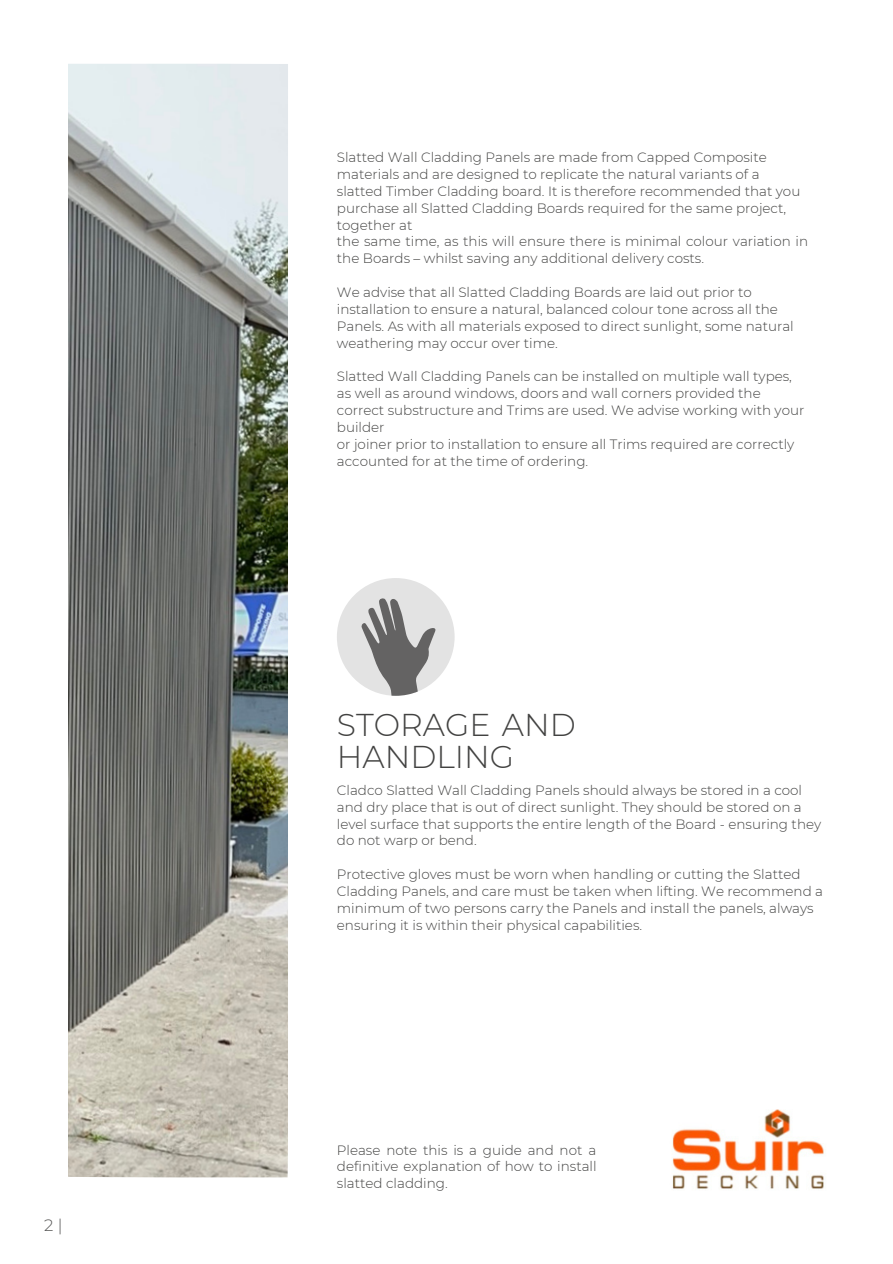
<style>
.page{position:relative;width:893px;height:1264px;background:#fff}
.page>*{position:absolute;margin:0;border:0;box-sizing:border-box;transform-origin:0 0}
.t1{font:300 31.5px/31.5px "Montserrat";color:#424241}
.t2{font:300 16.5px "Montserrat";color:#575756}
.t3{font:300 13.5px/16.8px "Montserrat";color:#424241}
</style>
<div class="page">
<img style="left:68px;top:64px;width:220px;height:1113px">
<div style="left:337px;top:578px;width:117px;height:117px;background:#e3e3e3;border-radius:50%"></div>
<svg style="left:361px;top:598px;width:75px;height:98px"></svg>
<img style="left:672px;top:1109px;width:152px;height:80px">
<p class="t2" style="left:44px;top:1214px;width:20px">2 |</p>
<p class="t3" style="left:337px;top:149px;width:473px">Slatted Wall Cladding Panels are made from Capped Composite materials and are designed to replicate the natural variants of a slatted Timber Cladding board. It is therefore recommended that you purchase all Slatted Cladding Boards required for the same project, together at<br>the same time, as this will ensure there is minimal colour variation in the Boards – whilst saving any additional delivery costs.</p>
<p class="t3" style="left:337px;top:284px;width:458px">We advise that all Slatted Cladding Boards are laid out prior to installation to ensure a natural, balanced colour tone across all the Panels. As with all materials exposed to direct sunlight, some natural weathering may occur over time.</p>
<p class="t3" style="left:337px;top:368px;width:469px">Slatted Wall Cladding Panels can be installed on multiple wall types, as well as around windows, doors and wall corners provided the correct substructure and Trims are used. We advise working with your builder<br>or joiner prior to installation to ensure all Trims required are correctly accounted for at the time of ordering.</p>
<h1 class="t1" style="left:337px;top:709px;width:240px">STORAGE AND<br>HANDLING</h1>
<p class="t3" style="left:337px;top:781px;width:486px">Cladco Slatted Wall Cladding Panels should always be stored in a cool and dry place that is out of direct sunlight. They should be stored on a level surface that supports the entire length of the Board - ensuring they do not warp or bend.</p>
<p class="t3" style="left:337px;top:865px;width:487px">Protective gloves must be worn when handling or cutting the Slatted Cladding Panels, and care must be taken when lifting. We recommend a minimum of two persons carry the Panels and install the panels, always ensuring it is within their physical capabilities.</p>
<p class="t3" style="left:337px;top:1141px;width:261px;text-align:justify">Please note this is a guide and not a definitive explanation of how to install slatted cladding.</p>
</div>
